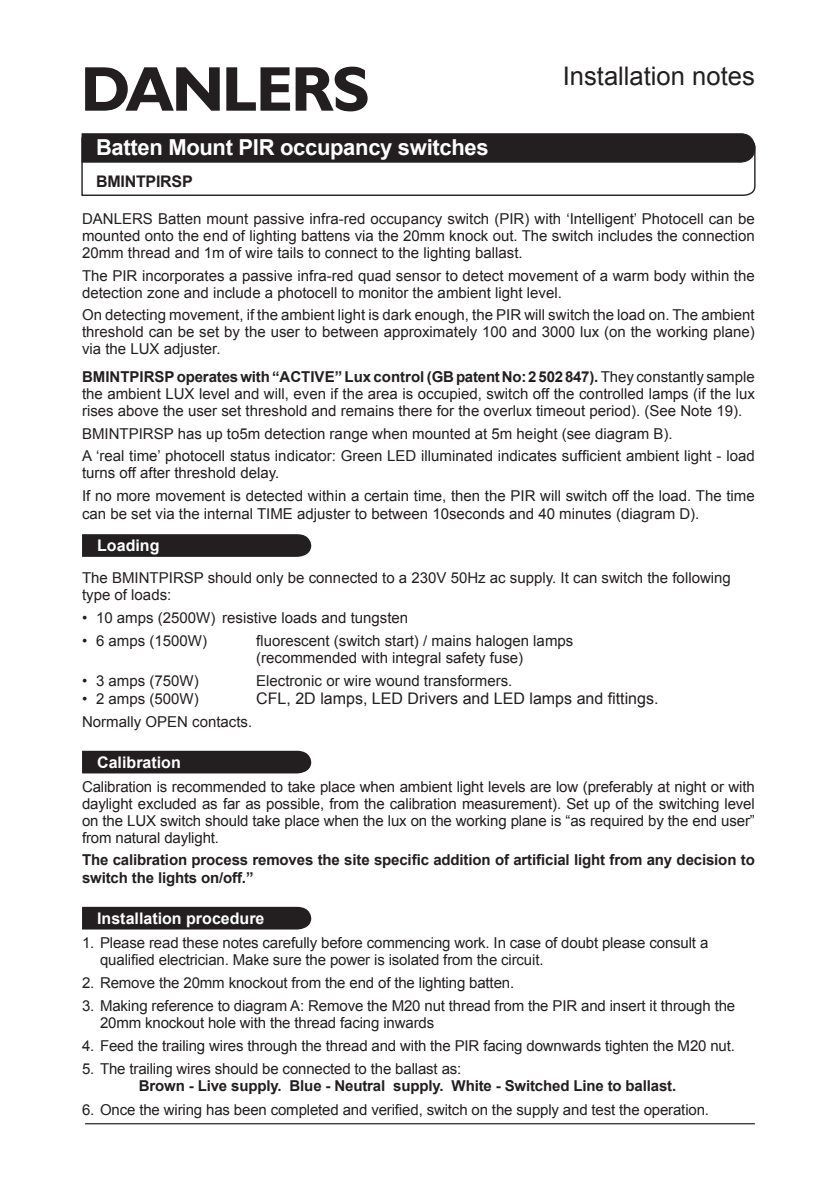
<style>
.page{position:relative;width:840px;height:1191px;background:#fff}
.page>*{position:absolute;margin:0;border:0;box-sizing:border-box;transform-origin:0 0}
.t1{font:25.6px "Arial";color:#231f20}
.t2{font:700 22px "Arial";letter-spacing:-.015em;color:#fff}
.t3{font:16px "Arial";color:#231f20}
.t4{font:700 16px "Arial";color:#fff}
.t5{font:700 16px "Arial";letter-spacing:-.015em;color:#231f20}
.t6{font:15px/17px "Arial";color:#231f20}
.t7{font:700 15px/18px "Arial";letter-spacing:-.01em;color:#231f20}
.s1{font-weight:700}
</style>
<div class="page">
<svg style="left:85px;top:67px;width:135px;height:44px"></svg>
<svg style="left:226px;top:67px;width:141px;height:44px"></svg>
<hr style="left:85px;top:1123px;width:669px;height:1px;background:#231f20">
<svg style="left:81px;top:163px;width:674px;height:33px"></svg>
<svg style="left:81px;top:133px;width:674px;height:30px;background:#272324"></svg>
<svg style="left:82px;top:534px;width:229px;height:23px;background:#282425"></svg>
<div style="left:82px;top:751px;width:229px;height:22px;background:#231f20"></div>
<div style="left:82px;top:907px;width:229px;height:22px;background:#231f20"></div>
<h1 class="t1" style="left:562px;top:59px;width:193px">Installation notes</h1>
<h2 class="t2" style="left:96px;top:133px;width:394px">Batten Mount PIR occupancy switches</h2>
<p class="t5" style="left:96px;top:171px;width:98px">BMINTPIRSP</p>
<p class="t6" style="left:82px;top:210px;width:674px;text-align:justify">DANLERS Batten mount passive infra-red occupancy switch (PIR) with ‘Intelligent’ Photocell can be mounted onto the end of lighting battens via the 20mm knock out. The switch includes the connection 20mm thread and 1m of wire tails to connect to the lighting ballast.</p>
<p class="t6" style="left:82px;top:267px;width:674px">The PIR incorporates a passive infra-red quad sensor to detect movement of a warm body within the detection zone and include a photocell to monitor the ambient light level.</p>
<p class="t6" style="left:82px;top:307px;width:674px;text-align:justify">On detecting movement, if the ambient light is dark enough, the PIR will switch the load on. The ambient threshold can be set by the user to between approximately 100 and 3000 lux (on the working plane) via the LUX adjuster.</p>
<p class="t6" style="left:82px;top:368px;width:674px;text-align:justify"><span class="s1">BMINTPIRSP operates with “ACTIVE” Lux control (GB patent No: 2 502 847).</span> They constantly sample the ambient LUX level and will, even if the area is occupied, switch off the controlled lamps (if the lux rises above the user set threshold and remains there for the overlux timeout period). (See Note 19).</p>
<p class="t6" style="left:82px;top:422px;width:674px;line-height:22.6px">BMINTPIRSP has up to5m detection range when mounted at 5m height (see diagram B).<br>A ‘real time’ photocell status indicator: Green LED illuminated indicates sufficient ambient light - load</p>
<p class="t6" style="left:82px;top:462px;width:673px;line-height:22.6px">turns off after threshold delay.<br>If no more movement is detected within a certain time, then the PIR will switch off the load. The time</p>
<p class="t6" style="left:82px;top:505px;width:618px">can be set via the internal TIME adjuster to between 10seconds and 40 minutes (diagram D).</p>
<p class="t4" style="left:97px;top:535px;width:64px">Loading</p>
<p class="t6" style="left:82px;top:570px;width:650px">The BMINTPIRSP should only be connected to a 230V 50Hz ac supply. It can switch the following type of loads:</p>
<p class="t6" style="left:82px;top:609px;width:327px">• 10 amps (2500W) resistive loads and tungsten</p>
<p class="t6" style="left:82px;top:632px;width:126px">• 6 amps (1500W)</p>
<p class="t6" style="left:256px;top:632px;width:318px">fluorescent (switch start) / mains halogen lamps (recommended with integral safety fuse)</p>
<p class="t6" style="left:82px;top:672px;width:118px">• 3 amps (750W)</p>
<p class="t6" style="left:256px;top:672px;width:257px">Electronic or wire wound transformers.</p>
<p class="t6" style="left:82px;top:690px;width:118px">• 2 amps (500W)</p>
<p class="t3" style="left:256px;top:687px;width:403px">CFL, 2D lamps, LED Drivers and LED lamps and fittings.</p>
<p class="t6" style="left:82px;top:713px;width:172px">Normally OPEN contacts.</p>
<p class="t4" style="left:97px;top:751px;width:85px">Calibration</p>
<p class="t6" style="left:82px;top:778px;width:674px;text-align:justify">Calibration is recommended to take place when ambient light levels are low (preferably at night or with daylight excluded as far as possible, from the calibration measurement). Set up of the switching level on the LUX switch should take place when the lux on the working plane is “as required by the end user” from natural daylight.</p>
<p class="t7" style="left:82px;top:851px;width:674px">The calibration process removes the site specific addition of artificial light from any decision to switch the lights on/off.”</p>
<p class="t4" style="left:97px;top:907px;width:169px">Installation procedure</p>
<p class="t6" style="left:100px;top:934px;width:609px;text-indent:-18px">1. Please read these notes carefully before commencing work. In case of doubt please consult a qualified electrician. Make sure the power is isolated from the circuit.</p>
<p class="t6" style="left:82px;top:974px;width:433px">2. Remove the 20mm knockout from the end of the lighting batten.</p>
<p class="t6" style="left:100px;top:997px;width:636px;text-indent:-18px">3. Making reference to diagram A: Remove the M20 nut thread from the PIR and insert it through the<br>20mm knockout hole with the thread facing inwards</p>
<p class="t6" style="left:82px;top:1037px;width:654px">4. Feed the trailing wires through the thread and with the PIR facing downwards tighten the M20 nut.</p>
<p class="t6" style="left:82px;top:1060px;width:380px">5. The trailing wires should be connected to the ballast as:</p>
<p class="t7" style="left:139px;top:1077px;width:538px">Brown - Live supply. Blue - Neutral supply. White - Switched Line to ballast.</p>
<p class="t6" style="left:82px;top:1101px;width:628px">6. Once the wiring has been completed and verified, switch on the supply and test the operation.</p>
</div>
